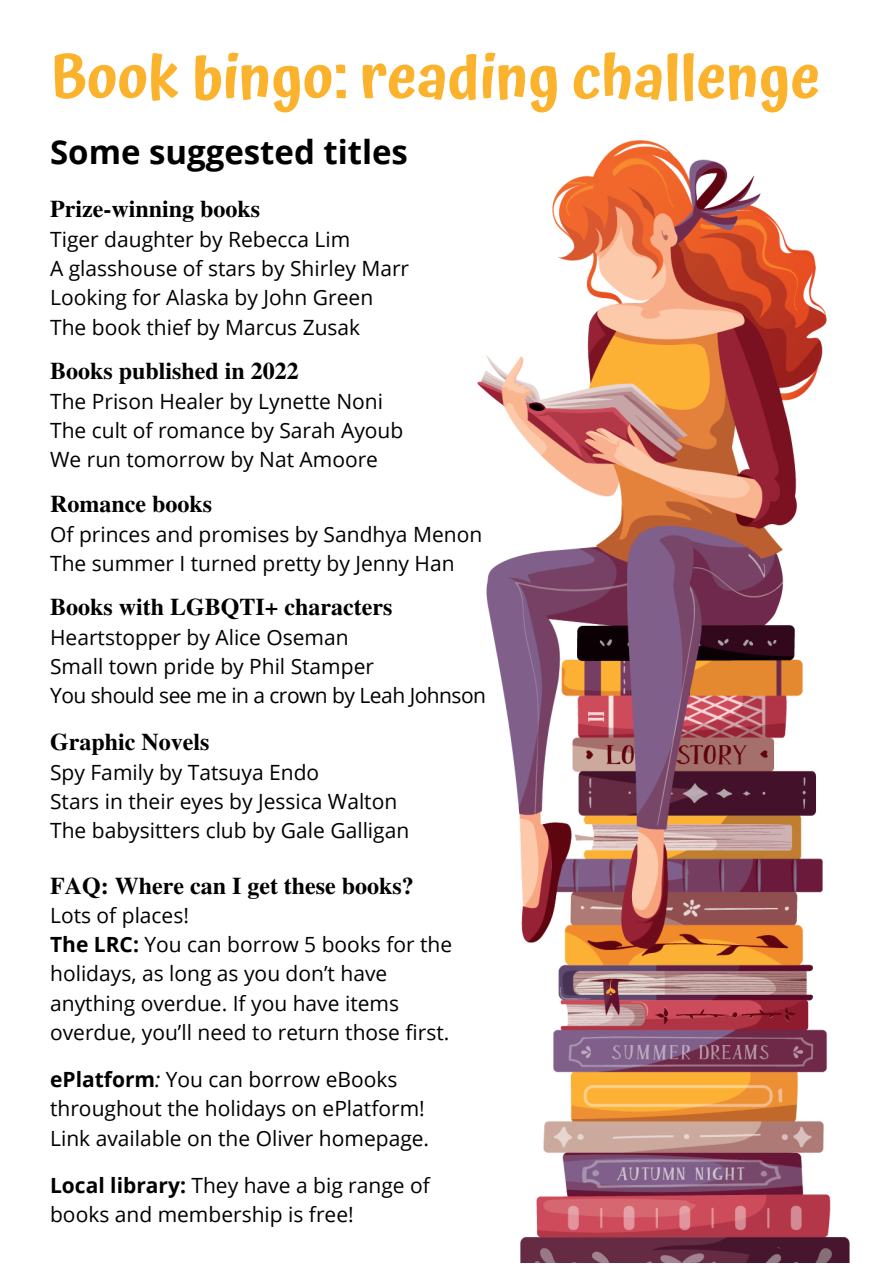
<style>
.page{position:relative;width:893px;height:1264px;background:#fff}
.page>*{position:absolute;margin:0;border:0;box-sizing:border-box;transform-origin:0 0}
.t1{font:600 60px "Atma";color:#fbb22c}
.t2{font:700 33px "Open Sans";color:#000}
.t3{font:700 24px "Te X Gyre Termes";color:#000}
.t4{font:21px/29.2px "Open Sans";color:#000}
.s1{font-weight:700}
.s2{font-style:italic}
</style>
<div class="page">
<img style="left:477px;top:141px;width:372px;height:1121px">
<h1 class="t1" style="left:50px;top:42px;width:771px">Book bingo: reading challenge</h1>
<h2 class="t2" style="left:50px;top:129px;width:359px">Some suggested titles</h2>
<p class="t3" style="left:50px;top:190px;width:211px">Prize-winning books</p>
<p class="t4" style="left:50px;top:224px;width:360px">Tiger daughter by Rebecca Lim<br>A glasshouse of stars by Shirley Marr<br>Looking for Alaska by John Green<br>The book thief by Marcus Zusak</p>
<p class="t3" style="left:50px;top:352px;width:250px">Books published in 2022</p>
<p class="t4" style="left:50px;top:386px;width:355px">The Prison Healer by Lynette Noni<br>The cult of romance by Sarah Ayoub<br>We run tomorrow by Nat Amoore</p>
<p class="t3" style="left:50px;top:484px;width:163px">Romance books</p>
<p class="t4" style="left:50px;top:518px;width:433px">Of princes and promises by Sandhya Menon<br>The summer I turned pretty by Jenny Han</p>
<p class="t3" style="left:50px;top:588px;width:344px">Books with LGBQTI+ characters</p>
<p class="t4" style="left:50px;top:622px;width:437px">Heartstopper by Alice Oseman<br>Small town pride by Phil Stamper<br>You should see me in a crown by Leah Johnson</p>
<p class="t3" style="left:50px;top:723px;width:161px">Graphic Novels</p>
<p class="t4" style="left:50px;top:757px;width:360px">Spy Family by Tatsuya Endo<br>Stars in their eyes by Jessica Walton<br>The babysitters club by Gale Galligan</p>
<p class="t3" style="left:50px;top:866px;width:365px">FAQ: Where can I get these books?</p>
<p class="t4" style="left:50px;top:900px;width:403px">Lots of places!<br><span class="s1">The LRC:</span> You can borrow 5 books for the holidays, as long as you don’t have anything overdue. If you have items overdue, you’ll need to return those first.</p>
<p class="t4" style="left:50px;top:1064px;width:380px"><span class="s1">ePlatform</span><span class="s2">:</span> You can borrow eBooks throughout the holidays on ePlatform!<br>Link available on the Oliver homepage.</p>
<p class="t4" style="left:50px;top:1169px;width:381px"><span class="s1">Local library:</span> They have a big range of books and membership is free!</p>
</div>
